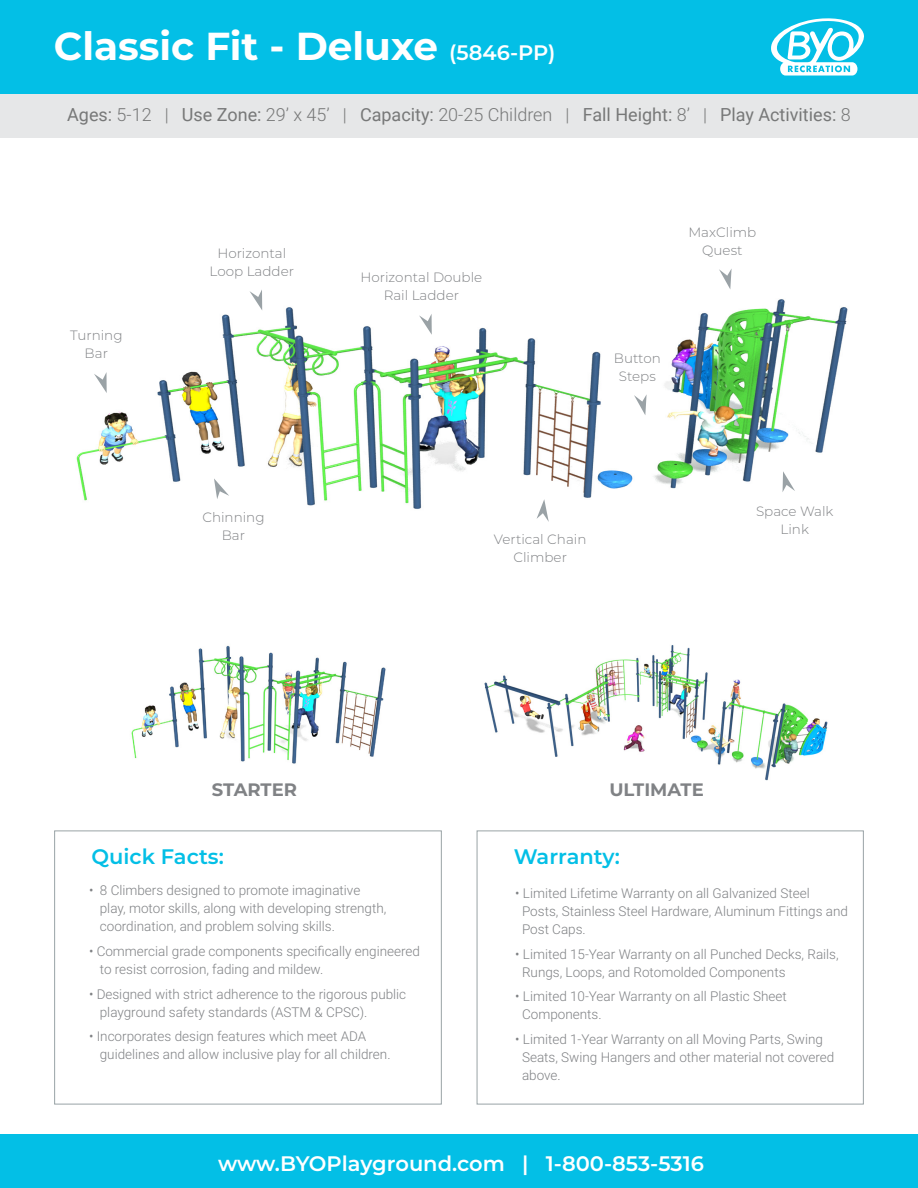
<style>
.page{position:relative;width:918px;height:1188px;background:#fff}
.page>*{position:absolute;margin:0;border:0;box-sizing:border-box;transform-origin:0 0}
.t1{font:700 39px "Montserrat";color:#fff}
.t2{font:600 21px "Montserrat";color:#fff}
.t3{font:600 21px "Montserrat";color:#03bfe6}
.t4{font:18px "Roboto";color:#777878}
.t5{font:700 18px "Montserrat";color:#808285}
.t6{font:300 13.5px/18px "Roboto";color:#808285}
.t7{font:300 13.5px/18.1px "Montserrat";color:#808285;text-align:center}
.s1{font-weight:600;font-size:21px}
.s2{font-weight:300}
</style>
<div class="page">
<img style="left:76px;top:291px;width:772px;height:228px">
<div style="left:0;top:1134px;width:918px;height:54px;background:#03bfe6"></div>
<div style="left:0;top:93px;width:918px;height:45px;background:#e6e7e8"></div>
<div style="left:0;top:0;width:918px;height:94px;background:#03bfe6"></div>
<svg style="left:771px;top:18px;width:93px;height:58px"></svg>
<svg style="left:94px;top:372px;width:13px;height:21px"></svg>
<svg style="left:250px;top:290px;width:12px;height:20px"></svg>
<svg style="left:419px;top:314px;width:13px;height:21px"></svg>
<svg style="left:214px;top:478px;width:15px;height:21px"></svg>
<svg style="left:537px;top:499px;width:12px;height:23px"></svg>
<svg style="left:783px;top:471px;width:12px;height:21px"></svg>
<svg style="left:634px;top:394px;width:13px;height:21px"></svg>
<svg style="left:719px;top:269px;width:13px;height:20px"></svg>
<div style="left:54px;top:831px;width:388px;height:273px;background:#fff;border:1px solid #99a3a6"></div>
<div style="left:477px;top:831px;width:387px;height:273px;border:1px solid #99a3a6"></div>
<img style="left:131px;top:645px;width:255px;height:119px">
<img style="left:484px;top:645px;width:344px;height:136px">
<h1 class="t1" style="left:54px;top:18px;width:503px">Classic Fit - Deluxe <span class="s1">(5846-PP)</span></h1>
<h3 class="t4" style="left:67px;top:102px;width:785px">Ages: <span class="s2">5-12 |</span> Use Zone: <span class="s2">29’ x 45’ |</span> Capacity: <span class="s2">20-25 Children |</span> Fall Height: <span class="s2">8’ |</span> Play Activities: <span class="s2">8</span></h3>
<p class="t7" style="left:70px;top:326px;width:54px">Turning<br>Bar</p>
<p class="t7" style="left:210px;top:243px;width:86px">Horizontal<br>Loop Ladder</p>
<p class="t7" style="left:202px;top:508px;width:64px">Chinning<br>Bar</p>
<p class="t7" style="left:361px;top:268px;width:123px">Horizontal Double<br>Rail Ladder</p>
<p class="t7" style="left:688px;top:223px;width:69px">MaxClimb<br>Quest</p>
<p class="t7" style="left:614px;top:349px;width:48px">Button<br>Steps</p>
<p class="t7" style="left:494px;top:530px;width:94px">Vertical Chain<br>Climber</p>
<p class="t7" style="left:756px;top:501px;width:79px">Space Walk<br>Link</p>
<h3 class="t5" style="left:212px;top:776px;width:87px">STARTER</h3>
<h3 class="t5" style="left:609px;top:776px;width:96px">ULTIMATE</h3>
<h2 class="t3" style="left:92px;top:842px;width:134px">Quick Facts:</h2>
<h2 class="t3" style="left:514px;top:842px;width:108px">Warranty:</h2>
<p class="t6" style="left:100px;top:881px;width:288px;text-indent:-11px">• 8 Climbers designed to promote imaginative play, motor skills, along with developing strength, coordination, and problem solving skills.</p>
<p class="t6" style="left:100px;top:942px;width:322px;text-indent:-11px">• Commercial grade components specifically engineered to resist corrosion, fading and mildew.</p>
<p class="t6" style="left:100px;top:984px;width:308px;text-indent:-11px">• Designed with strict adherence to the rigorous public playground safety standards (ASTM &amp; CPSC).</p>
<p class="t6" style="left:100px;top:1027px;width:292px;text-indent:-11px">• Incorporates design features which meet ADA guidelines and allow inclusive play for all children.</p>
<p class="t6" style="left:522px;top:884px;width:327px;text-indent:-7px">• Limited Lifetime Warranty on all Galvanized Steel<br>Posts, Stainless Steel Hardware, Aluminum Fittings and<br>Post Caps.</p>
<p class="t6" style="left:522px;top:944px;width:318px;text-indent:-7px">• Limited 15-Year Warranty on all Punched Decks, Rails,<br>Rungs, Loops, and Rotomolded Components</p>
<p class="t6" style="left:522px;top:987px;width:266px;text-indent:-7px">• Limited 10-Year Warranty on all Plastic Sheet<br>Components.</p>
<p class="t6" style="left:522px;top:1030px;width:314px;text-indent:-7px">• Limited 1-Year Warranty on all Moving Parts, Swing<br>Seats, Swing Hangers and other material not covered above.</p>
<h2 class="t2" style="left:218px;top:1148px;width:487px">www.BYOPlayground.com | 1-800-853-5316</h2>
</div>
